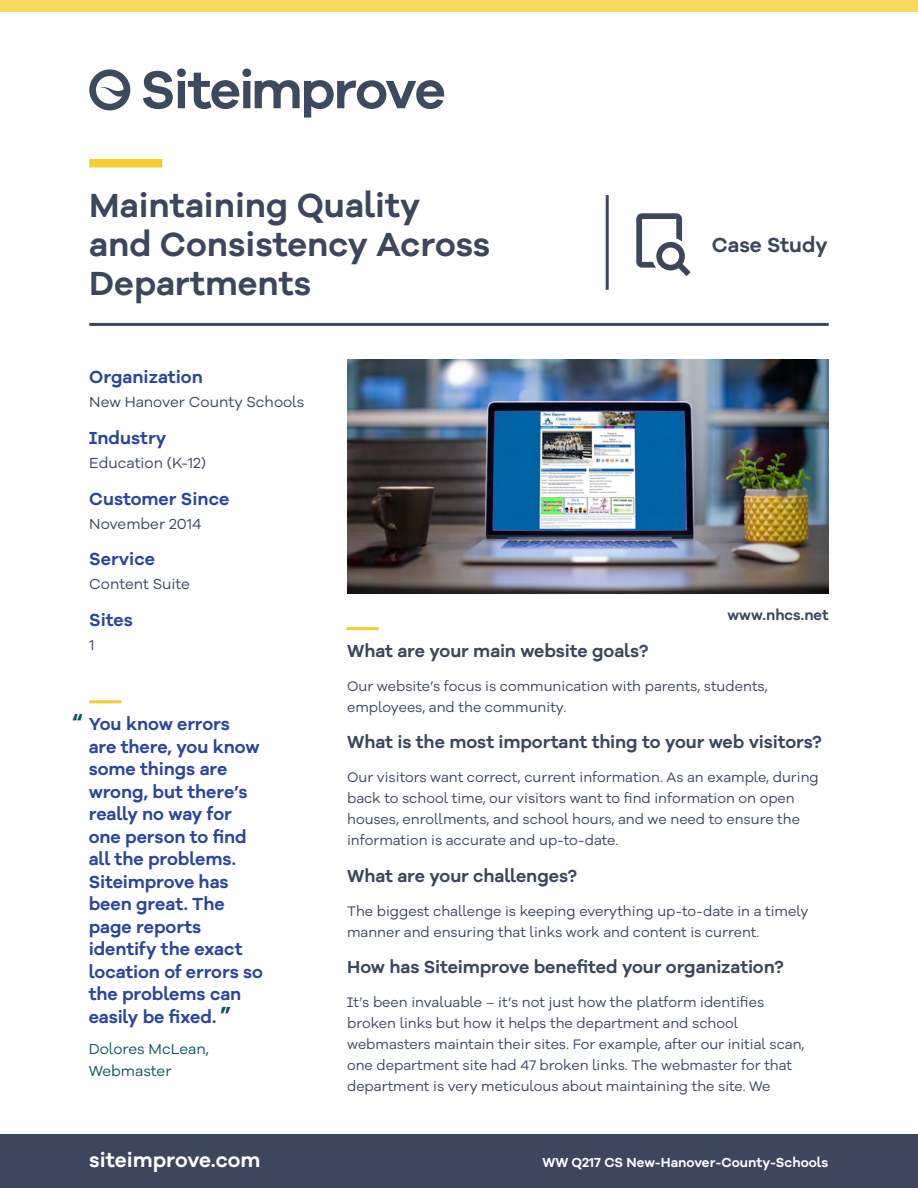
<style>
.page{position:relative;width:918px;height:1188px;background:#fff}
.page>*{position:absolute;margin:0;border:0;box-sizing:border-box;transform-origin:0 0}
.H1_2017{font:600 34.5px/39px "Galano Grotesque Alt";color:#3c475d}
.t1{font:600 21px "Galano Grotesque Alt";color:#fff}
.t2{font:600 21px "Galano Grotesque Alt";color:#3c475d}
.Quote_text_2017{font:600 18px/22.5px "Galano Grotesque Alt";letter-spacing:-.005em;color:#2a469d}
.H2_2017{font:600 18px "Galano Grotesque Alt";letter-spacing:-.005em;color:#3c475d}
.Case_study_stat_h2{font:600 18px "Galano Grotesque Alt";color:#2a469d}
.Case_study_p{font:15px "Galano Grotesque Alt";color:#3c475d}
.t3{font:15px/22.5px "Galano Grotesque Alt";color:#0d595a}
.t4{font:600 15px "Galano Grotesque Alt";color:#3c475d}
.Body_2017{font:14.25px/21px "Galano Grotesque Alt";color:#3c475d}
.t5{font:600 13.5px "Galano Grotesque Alt";color:#fff}
.s1{font-size:24px;color:#0d595a}
</style>
<div class="page">
<div style="left:0;top:1134px;width:918px;height:54px;background:#3c475d"></div>
<div style="left:89px;top:159px;width:73px;height:8px;background:#f5d02c"></div>
<div style="left:0;top:0;width:918px;height:12px;background:#f5da5d"></div>
<svg style="left:89px;top:69px;width:41px;height:41px"></svg>
<svg style="left:143px;top:68px;width:301px;height:50px"></svg>
<img style="left:347px;top:359px;width:482px;height:235px">
<hr style="left:606px;top:195px;width:3px;height:95px;background:#3c475d">
<svg style="left:636px;top:213px;width:55px;height:63px"></svg>
<hr style="left:89px;top:323px;width:740px;height:3px;background:#3c475d">
<hr style="left:89px;top:700px;width:32px;height:3px;background:#f5d02c">
<hr style="left:346px;top:627px;width:33px;height:3px;background:#f5d02c">
<h1 class="H1_2017" style="left:89px;top:185px;width:402px">Maintaining Quality and Consistency Across<br>Departments</h1>
<p class="t2" style="left:712px;top:231px;width:117px">Case Study</p>
<h2 class="Case_study_stat_h2" style="left:89px;top:365px;width:115px">Organization</h2>
<p class="Case_study_p" style="left:89px;top:392px;width:217px">New Hanover County Schools</p>
<h2 class="Case_study_stat_h2" style="left:89px;top:426px;width:78px">Industry</h2>
<p class="Case_study_p" style="left:89px;top:453px;width:118px">Education (K-12)</p>
<h2 class="Case_study_stat_h2" style="left:89px;top:487px;width:142px">Customer Since</h2>
<p class="Case_study_p" style="left:89px;top:514px;width:114px">November 2014</p>
<h2 class="Case_study_stat_h2" style="left:89px;top:548px;width:67px">Service</h2>
<p class="Case_study_p" style="left:89px;top:575px;width:102px">Content Suite</p>
<h2 class="Case_study_stat_h2" style="left:89px;top:609px;width:45px">Sites</h2>
<p class="Case_study_p" style="left:89px;top:635px;width:7px">1</p>
<p class="Quote_text_2017" style="left:89px;top:713px;width:176px;text-indent:-17px"><span class="s1">“</span> You know errors<br>are there, you know some things are wrong, but there’s really no way for one person to find all the problems.<br>Siteimprove has been great. The page reports identify the exact location of errors so the problems can easily be fixed. <span class="s1">”</span></p>
<p class="t3" style="left:89px;top:1037px;width:122px">Dolores McLean,<br>Webmaster</p>
<p class="t4" style="left:727px;top:605px;width:103px">www.nhcs.net</p>
<p class="H2_2017" style="left:347px;top:639px;width:303px">What are your main website goals?</p>
<p class="Body_2017" style="left:347px;top:675px;width:422px">Our website’s focus is communication with parents, students, employees, and the community.</p>
<h2 class="H2_2017" style="left:347px;top:731px;width:476px">What is the most important thing to your web visitors?</h2>
<p class="Body_2017" style="left:347px;top:766px;width:473px">Our visitors want correct, current information. As an example, during back to school time, our visitors want to find information on open houses, enrollments, and school hours, and we need to ensure the information is accurate and up-to-date.</p>
<h2 class="H2_2017" style="left:347px;top:864px;width:232px">What are your challenges?</h2>
<p class="Body_2017" style="left:347px;top:900px;width:463px">The biggest challenge is keeping everything up-to-date in a timely manner and ensuring that links work and content is current.</p>
<h2 class="H2_2017" style="left:347px;top:956px;width:438px">How has Siteimprove benefited your organization?</h2>
<p class="Body_2017" style="left:347px;top:991px;width:459px">It’s been invaluable – it’s not just how the platform identifies broken links but how it helps the department and school webmasters maintain their sites. For example, after our initial scan, one department site had 47 broken links. The webmaster for that department is very meticulous about maintaining the site. We</p>
<p class="t1" style="left:89px;top:1146px;width:173px">siteimprove.com</p>
<p class="t5" style="left:542px;top:1153px;width:287px">WW Q217 CS New-Hanover-County-Schools</p>
</div>
